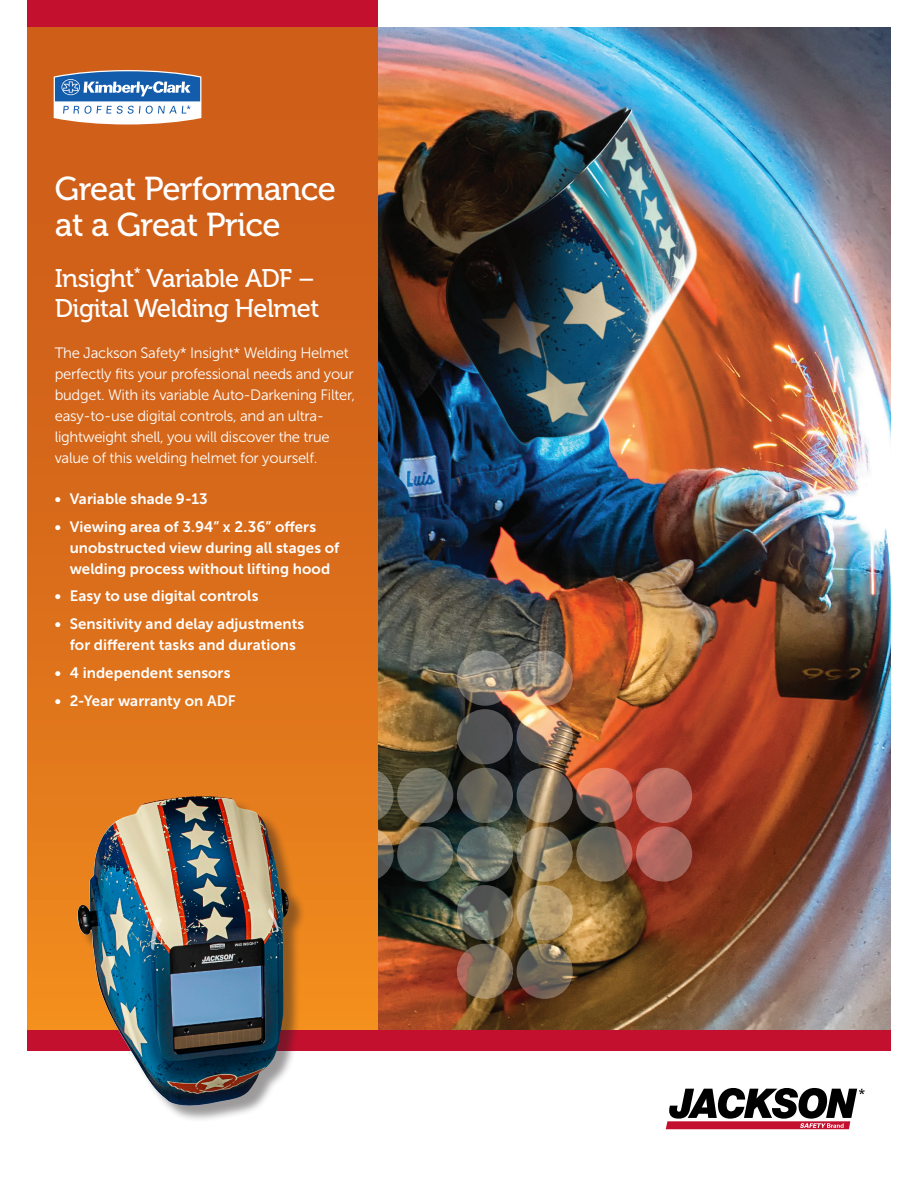
<style>
.page{position:relative;width:918px;height:1188px;background:#fff}
.page>*{position:absolute;margin:0;border:0;box-sizing:border-box;transform-origin:0 0}
.M_eyewear_section_he{font:33px/36px "Museo 500";letter-spacing:-.02em;color:#fff}
.M_eyewear_section_he-2{font:25.5px/30px "Museo 500";letter-spacing:-.02em;color:#fff}
.t1{font:15px/21px "Museo Sans 700";letter-spacing:.005em;color:#fff}
.museo_sub{font:15px/21px "Museo Sans 300";letter-spacing:-.02em;color:#fff}
</style>
<div class="page">
<img style="left:378px;top:27px;width:513px;height:1004px">
<div style="left:27px;top:0;width:351px;height:27px;background:#c3102f"></div>
<div style="left:27px;top:27px;width:351px;height:1004px;background:linear-gradient(to bottom,#c95619,#ee881d)"></div>
<div style="left:27px;top:1031px;width:864px;height:20px;background:#c3102f"></div>
<svg style="left:666px;top:1088px;width:199px;height:41px"></svg>
<div style="left:80px;top:798px;width:226px;height:325px;background:#231f20;opacity:.45"></div>
<img style="left:75px;top:796px;width:217px;height:312px">
<svg style="left:54px;top:70px;width:147px;height:55px"></svg>
<svg style="left:378px;top:768px;width:16px;height:114px;background:#605845"></svg>
<svg style="left:397px;top:826px;width:56px;height:56px;background:#5b6560"></svg>
<svg style="left:397px;top:768px;width:56px;height:55px;background:#716e5f"></svg>
<svg style="left:457px;top:944px;width:56px;height:55px;background:#91785e"></svg>
<svg style="left:457px;top:885px;width:56px;height:55px;background:#6a6c63"></svg>
<svg style="left:457px;top:826px;width:56px;height:56px;background:#6f786e"></svg>
<svg style="left:457px;top:768px;width:56px;height:55px;background:#5f5f58"></svg>
<div style="left:457px;top:709px;width:56px;height:55px;background:#535354;border-radius:50%"></div>
<svg style="left:457px;top:651px;width:56px;height:55px;background:#8e867a"></svg>
<svg style="left:517px;top:944px;width:56px;height:55px;background:#756a5a"></svg>
<svg style="left:517px;top:885px;width:56px;height:55px;background:#b19a70"></svg>
<svg style="left:517px;top:826px;width:56px;height:56px;background:#9b8a6a"></svg>
<svg style="left:517px;top:768px;width:56px;height:55px;background:#817665"></svg>
<svg style="left:517px;top:709px;width:56px;height:55px;background:#a88f75"></svg>
<svg style="left:517px;top:651px;width:56px;height:55px;background:#a38b75"></svg>
<svg style="left:576px;top:826px;width:56px;height:56px;background:#796858"></svg>
<svg style="left:576px;top:768px;width:56px;height:55px;background:#b3705f"></svg>
<svg style="left:636px;top:826px;width:56px;height:56px;background:#ae655c"></svg>
<svg style="left:636px;top:768px;width:56px;height:55px;background:#b76a60"></svg>
<p class="M_eyewear_section_he" style="left:55px;top:171px;width:283px">Great Performance at a Great Price</p>
<p class="M_eyewear_section_he-2" style="left:55px;top:263px;width:266px">Insight<sup>*</sup> Variable ADF –<br>Digital Welding Helmet</p>
<p class="museo_sub" style="left:55px;top:342px;width:302px">The Jackson Safety* Insight* Welding Helmet perfectly fits your professional needs and your budget. With its variable Auto-Darkening Filter, easy-to-use digital controls, and an ultra&shy;lightweight shell, you will discover the true value of this welding helmet for yourself.</p>
<p class="t1" style="left:55px;top:488px;width:155px">• Variable shade 9-13</p>
<p class="t1" style="left:70px;top:516px;width:271px;text-indent:-15px">• Viewing area of 3.94” x 2.36” offers unobstructed view during all stages of welding process without lifting hood</p>
<p class="t1" style="left:55px;top:586px;width:205px">• Easy to use digital controls</p>
<p class="t1" style="left:55px;top:614px;width:251px;text-align:center">• Sensitivity and delay adjustments for different tasks and durations</p>
<p class="t1" style="left:55px;top:662px;width:177px">• 4 independent sensors</p>
<p class="t1" style="left:55px;top:690px;width:183px">• 2-Year warranty on ADF</p>
</div>
